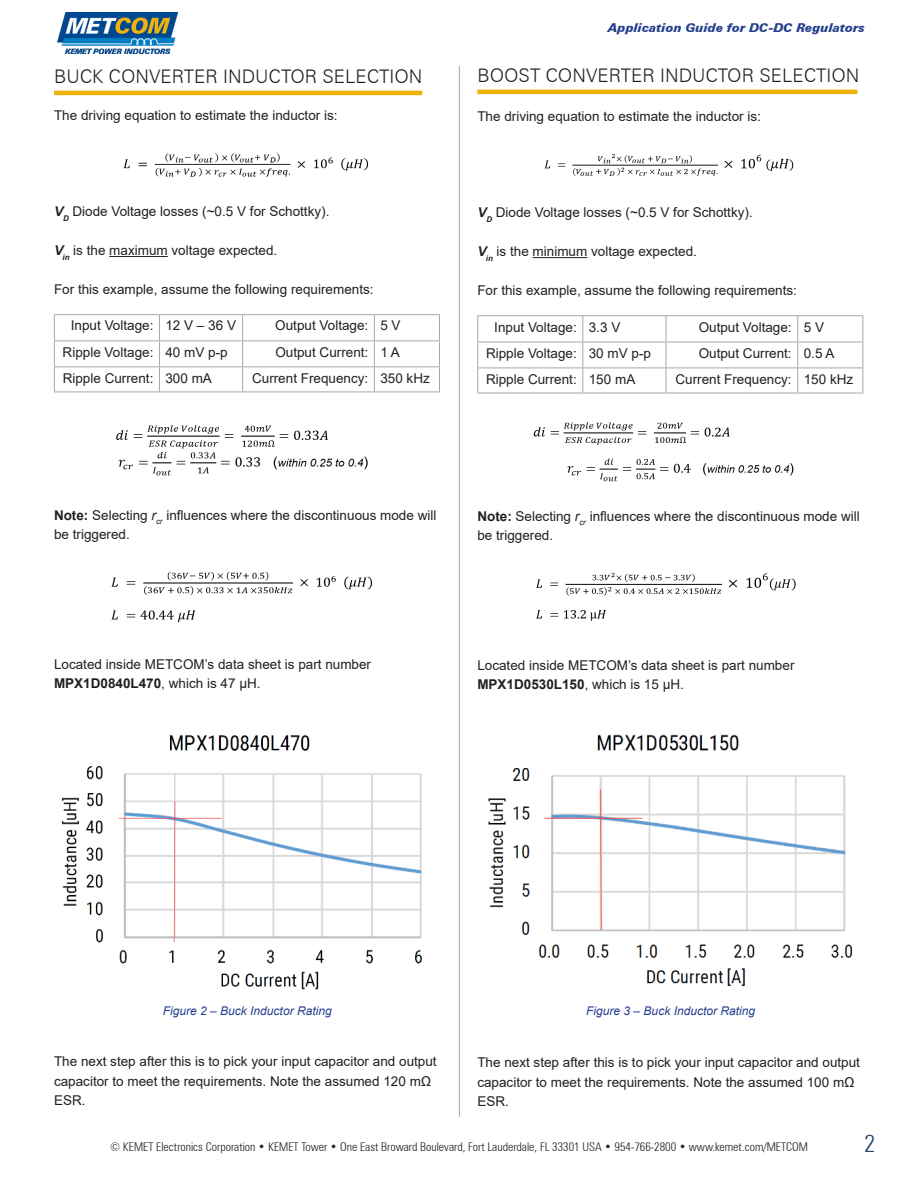
<style>
.page{position:relative;width:918px;height:1188px;background:#fff}
.page>*{position:absolute;margin:0;border:0;box-sizing:border-box;transform-origin:0 0}
.t1{font:300 condensed 24px "Zurich BT";color:#214269}
.t2{font:300 18.75px "Zurich BT";color:#231f20}
.t3{font:13.5px/19.5px "Arial";color:#231f20}
.t4{font:700 13.5px "Arial";color:#231f20}
.t5{font:300 condensed 12px "Zurich BT";color:#231f20}
.t6{font:italic 12px "Arial";color:#253f8e}
.t7{font:12px "Zurich Black Italic BT";color:#253f8e}
.s1{font-weight:700;font-style:italic}
.s2{font-weight:700}
.s3{font-style:italic}
.s4{font-weight:400}
</style>
<div class="page">
<img style="left:57px;top:12px;width:120px;height:42px">
<hr style="left:54px;top:91px;width:368px;height:4px;background:#efb310">
<hr style="left:109px;top:256px;width:59px;height:1px;background:#231f20">
<img style="left:123px;top:153px;width:246px;height:24px">
<hr style="left:54px;top:314px;width:105px;height:1px;background:#a8a8a5">
<hr style="left:159px;top:314px;width:84px;height:1px;background:#a8a8a5">
<hr style="left:243px;top:314px;width:131px;height:1px;background:#a8a8a5">
<hr style="left:374px;top:314px;width:66px;height:1px;background:#a8a8a5">
<hr style="left:54px;top:341px;width:105px;height:1px;background:#a8a8a5">
<hr style="left:159px;top:341px;width:84px;height:1px;background:#a8a8a5">
<hr style="left:243px;top:341px;width:131px;height:1px;background:#a8a8a5">
<hr style="left:374px;top:341px;width:66px;height:1px;background:#a8a8a5">
<hr style="left:54px;top:366px;width:105px;height:1px;background:#a8a8a5">
<svg style="left:54px;top:315px;width:1px;height:77px"></svg>
<hr style="left:159px;top:366px;width:84px;height:1px;background:#a8a8a5">
<svg style="left:159px;top:315px;width:1px;height:77px"></svg>
<hr style="left:243px;top:366px;width:131px;height:1px;background:#a8a8a5">
<svg style="left:242px;top:315px;width:1px;height:77px"></svg>
<hr style="left:374px;top:366px;width:66px;height:1px;background:#a8a8a5">
<svg style="left:374px;top:315px;width:1px;height:77px"></svg>
<svg style="left:439px;top:315px;width:1px;height:77px"></svg>
<hr style="left:54px;top:392px;width:105px;height:1px;background:#a8a8a5">
<hr style="left:159px;top:392px;width:84px;height:1px;background:#a8a8a5">
<hr style="left:243px;top:392px;width:131px;height:1px;background:#a8a8a5">
<hr style="left:374px;top:392px;width:66px;height:1px;background:#a8a8a5">
<img style="left:116px;top:425px;width:252px;height:51px">
<img style="left:111px;top:571px;width:262px;height:52px">
<img style="left:61px;top:735px;width:361px;height:255px">
<hr style="left:533px;top:257px;width:54px;height:1px;background:#231f20">
<img style="left:544px;top:154px;width:250px;height:22px">
<hr style="left:477px;top:315px;width:106px;height:1px;background:#a8a8a5">
<hr style="left:583px;top:315px;width:83px;height:1px;background:#a8a8a5">
<hr style="left:666px;top:315px;width:132px;height:1px;background:#a8a8a5">
<hr style="left:798px;top:315px;width:65px;height:1px;background:#a8a8a5">
<hr style="left:477px;top:342px;width:106px;height:1px;background:#a8a8a5">
<hr style="left:583px;top:342px;width:83px;height:1px;background:#a8a8a5">
<hr style="left:666px;top:342px;width:132px;height:1px;background:#a8a8a5">
<hr style="left:798px;top:342px;width:65px;height:1px;background:#a8a8a5">
<hr style="left:477px;top:368px;width:106px;height:1px;background:#a8a8a5">
<svg style="left:477px;top:316px;width:1px;height:77px"></svg>
<hr style="left:583px;top:368px;width:83px;height:1px;background:#a8a8a5">
<svg style="left:582px;top:316px;width:1px;height:77px"></svg>
<hr style="left:666px;top:368px;width:132px;height:1px;background:#a8a8a5">
<svg style="left:666px;top:316px;width:1px;height:77px"></svg>
<hr style="left:798px;top:368px;width:65px;height:1px;background:#a8a8a5">
<svg style="left:797px;top:316px;width:1px;height:77px"></svg>
<svg style="left:862px;top:316px;width:1px;height:77px"></svg>
<hr style="left:477px;top:393px;width:106px;height:1px;background:#a8a8a5">
<hr style="left:583px;top:393px;width:83px;height:1px;background:#a8a8a5">
<hr style="left:666px;top:393px;width:132px;height:1px;background:#a8a8a5">
<hr style="left:798px;top:393px;width:65px;height:1px;background:#a8a8a5">
<img style="left:533px;top:422px;width:261px;height:60px">
<img style="left:536px;top:572px;width:260px;height:49px">
<img style="left:488px;top:734px;width:365px;height:252px">
<hr style="left:477px;top:90px;width:381px;height:4px;background:#efb310">
<hr style="left:459px;top:66px;width:1px;height:1051px;background:#a8a8a5">
<p class="t2" style="left:54px;top:65px;width:370px">BUCK CONVERTER INDUCTOR SELECTION</p>
<p class="t3" style="left:54px;top:105px;width:285px">The driving equation to estimate the inductor is:</p>
<p class="t3" style="left:54px;top:202px;width:277px"><span class="s1">V</span><sub>D</sub> Diode Voltage losses (~0.5 V for Schottky).</p>
<p class="t3" style="left:54px;top:241px;width:225px"><span class="s1">V</span><sub>in</sub> is the maximum voltage expected.</p>
<p class="t3" style="left:54px;top:280px;width:321px">For this example, assume the following requirements:</p>
<p class="t3" style="left:71px;top:316px;width:84px">Input Voltage:</p>
<p class="t3" style="left:165px;top:316px;width:72px">12 V – 36 V</p>
<p class="t3" style="left:275px;top:316px;width:95px">Output Voltage:</p>
<p class="t3" style="left:380px;top:316px;width:22px">5 V</p>
<p class="t3" style="left:63px;top:342px;width:92px">Ripple Voltage:</p>
<p class="t3" style="left:165px;top:342px;width:64px">40 mV p-p</p>
<p class="t3" style="left:275px;top:342px;width:95px">Output Current:</p>
<p class="t3" style="left:380px;top:342px;width:21px">1 A</p>
<p class="t3" style="left:63px;top:368px;width:92px">Ripple Current:</p>
<p class="t3" style="left:165px;top:368px;width:48px">300 mA</p>
<p class="t3" style="left:252px;top:368px;width:118px">Current Frequency:</p>
<p class="t3" style="left:380px;top:368px;width:51px">350 kHz</p>
<p class="t7" style="left:608px;top:20px;width:258px">Application Guide for DC-DC Regulators</p>
<p class="t2" style="left:477px;top:64px;width:384px">BOOST CONVERTER INDUCTOR SELECTION</p>
<p class="t3" style="left:477px;top:106px;width:285px">The driving equation to estimate the inductor is:</p>
<p class="t3" style="left:477px;top:203px;width:277px"><span class="s1">V</span><sub>D</sub> Diode Voltage losses (~0.5 V for Schottky).</p>
<p class="t3" style="left:477px;top:242px;width:221px"><span class="s1">V</span><sub>in</sub> is the minimum voltage expected.</p>
<p class="t3" style="left:477px;top:281px;width:321px">For this example, assume the following requirements:</p>
<p class="t3" style="left:494px;top:317px;width:84px">Input Voltage:</p>
<p class="t3" style="left:589px;top:317px;width:33px">3.3 V</p>
<p class="t3" style="left:699px;top:317px;width:95px">Output Voltage:</p>
<p class="t3" style="left:804px;top:317px;width:22px">5 V</p>
<p class="t3" style="left:486px;top:343px;width:92px">Ripple Voltage:</p>
<p class="t3" style="left:589px;top:343px;width:64px">30 mV p-p</p>
<p class="t3" style="left:699px;top:343px;width:95px">Output Current:</p>
<p class="t3" style="left:804px;top:343px;width:32px">0.5 A</p>
<p class="t3" style="left:486px;top:369px;width:92px">Ripple Current:</p>
<p class="t3" style="left:589px;top:369px;width:48px">150 mA</p>
<p class="t3" style="left:675px;top:369px;width:118px">Current Frequency:</p>
<p class="t3" style="left:804px;top:369px;width:51px">150 kHz</p>
<p class="t3" style="left:54px;top:505px;width:384px"><span class="s2">Note:</span> Selecting <span class="s3">r</span><sub>cr</sub> influences where the discontinuous mode will be triggered.</p>
<p class="t3" style="left:477px;top:506px;width:384px"><span class="s2">Note:</span> Selecting <span class="s3">r</span><sub>cr</sub> influences where the discontinuous mode will be triggered.</p>
<p class="t3" style="left:54px;top:654px;width:319px">Located inside METCOM’s data sheet is part number</p>
<p class="t4" style="left:54px;top:674px;width:208px">MPX1D0840L470<span class="s4">, which is 47 μH.</span></p>
<p class="t3" style="left:477px;top:655px;width:319px">Located inside METCOM’s data sheet is part number</p>
<p class="t4" style="left:477px;top:675px;width:208px">MPX1D0530L150<span class="s4">, which is 15 μH.</span></p>
<p class="t6" style="left:163px;top:1003px;width:170px">Figure 2 – Buck Inductor Rating</p>
<p class="t3" style="left:54px;top:1051px;width:384px">The next step after this is to pick your input capacitor and output capacitor to meet the requirements. Note the assumed 120 mΩ<br>ESR.</p>
<p class="t6" style="left:586px;top:1003px;width:170px">Figure 3 – Buck Inductor Rating</p>
<p class="t3" style="left:477px;top:1053px;width:384px">The next step after this is to pick your input capacitor and output capacitor to meet the requirements. Note the assumed 100 mΩ<br>ESR.</p>
<p class="t5" style="left:110px;top:1139px;width:699px">© KEMET Electronics Corporation • KEMET Tower • One East Broward Boulevard, Fort Lauderdale, FL 33301 USA • 954-766-2800 • www.kemet.com/METCOM</p>
<p class="t1" style="left:864px;top:1129px;width:13px">2</p>
</div>
